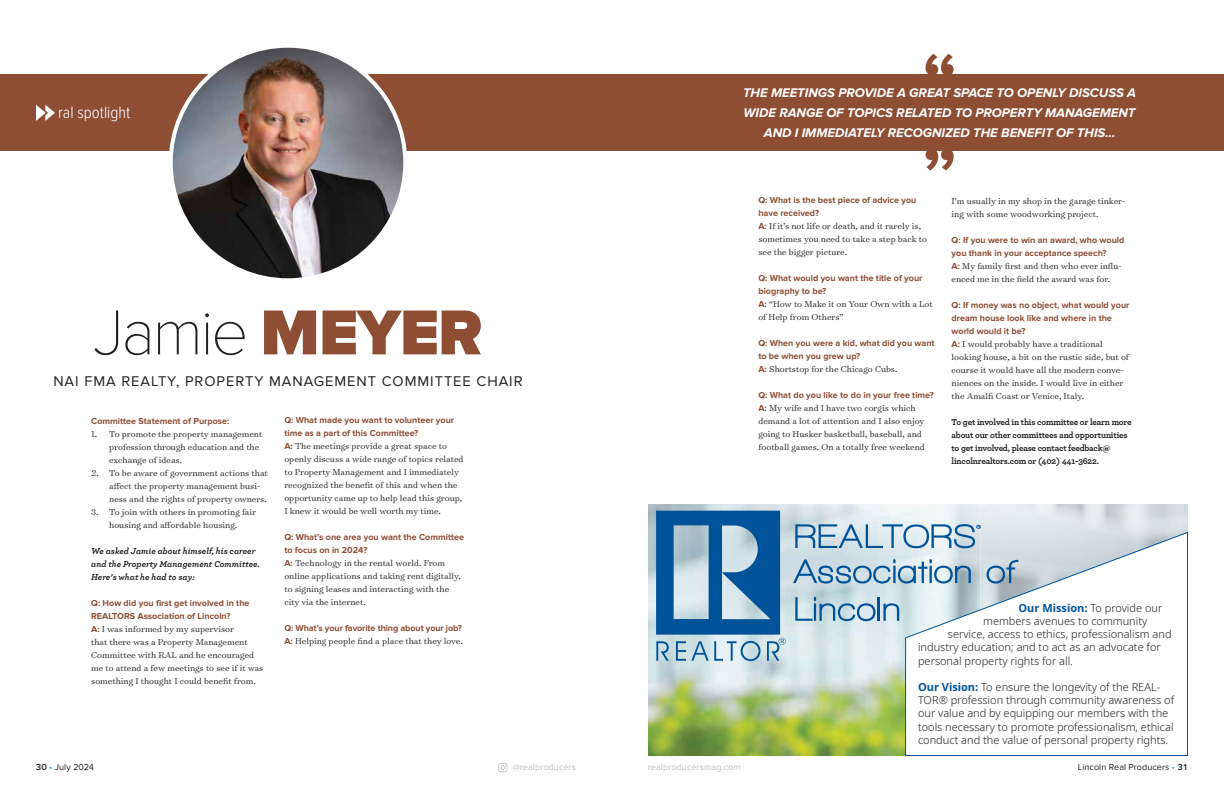
<style>
.page{position:relative;width:1224px;height:792px;background:#fff}
.page>*{position:absolute;margin:0;border:0;box-sizing:border-box;transform-origin:0 0}
.t1{font:100 65.8px "Proxima Nova T";letter-spacing:-.04em;color:#231f20}
.t2{font:300 17px "Proxima Nova Cond";color:#fff}
.t3{font:14.6px "Proxima Nova";letter-spacing:.065em;color:#231f20}
.t4{font:italic 700 13px/20px "Proxima Nova";color:#fff;text-align:center}
.t5{font:300 11px/13.2px "Noto Sans";color:#231f20}
.t6{font:300 9.8px/13px "Surveyor Text";color:#231f20}
.t7{font:700 9px/13px "Proxima Nova";color:#8e4e34}
.t8{font:700 9px/13px "Archer Pro";letter-spacing:-.02em;color:#231f20}
.t9{font:italic 700 9px/13px "Archer Pro";color:#231f20}
.t10{font:9px "Proxima Nova";letter-spacing:.01em;color:#231f20}
.t11{font:9px "Proxima Nova";letter-spacing:.01em;color:#bcbec0}
.s1{font-family:"Proxima Nova";font-weight:900;color:#8e4e34}
.s2{font-family:"Proxima Nova";font-weight:700;font-size:9px;color:#8e4e34}
.s3{font-weight:700;color:#005399}
.s4{font-weight:600}
.s5{color:#19a8e0}
</style>
<div class="page">
<svg style="left:498px;top:763px;width:9px;height:9px"></svg>
<img style="left:648px;top:504px;width:145px;height:252px">
<svg style="left:981px;top:504px;width:207px;height:27px;background:#dde4e8"></svg>
<svg style="left:656px;top:511px;width:130px;height:150px;background:#6496bd"></svg>
<svg style="left:793px;top:504px;width:188px;height:252px;background:#bcd2c0"></svg>
<svg style="left:905px;top:531px;width:283px;height:225px"></svg>
<div style="left:0;top:75px;width:1224px;height:76px;background:#8e4e34"></div>
<svg style="left:36px;top:105px;width:19px;height:16px"></svg>
<img style="left:171px;top:46px;width:234px;height:234px;border-radius:117px">
<svg style="left:926px;top:151px;width:28px;height:19px"></svg>
<svg style="left:926px;top:54px;width:28px;height:21px"></svg>
<h2 class="t2" style="left:58px;top:105px;width:74px">ral spotlight</h2>
<h1 class="t1" style="left:93px;top:295px;width:391px">Jamie <span class="s1">MEYER</span></h1>
<h3 class="t3" style="left:53px;top:373px;width:471px">NAI FMA REALTY, PROPERTY MANAGEMENT COMMITTEE CHAIR</h3>
<p class="t7" style="left:91px;top:415px;width:140px">Committee Statement of Purpose:</p>
<p class="t6" style="left:109px;top:427px;width:155px;text-indent:-18px">1. To promote the property management profession through education and the exchange of ideas.</p>
<p class="t6" style="left:109px;top:466px;width:160px;text-indent:-18px">2. To be aware of government actions that affect the property management busi&shy;ness and the rights of property owners.</p>
<p class="t6" style="left:91px;top:505px;width:166px;text-align:center">3. To join with others in promoting fair housing and affordable housing.</p>
<p class="t9" style="left:91px;top:544px;width:170px">We asked Jamie about himself, his career and the Property Management Committee.<br>Here’s what he had to say:</p>
<p class="t7" style="left:91px;top:597px;width:160px">Q: How did you first get involved in the<br>REALTORS Association of Lincoln?</p>
<p class="t6" style="left:91px;top:622px;width:174px"><span class="s2">A:</span> I was informed by my supervisor<br>that there was a Property Management Committee with RAL and he encouraged me to attend a few meetings to see if it was something I thought I could benefit from.</p>
<p class="t7" style="left:284px;top:414px;width:171px">Q: What made you want to volunteer your time as a part of this Committee?</p>
<p class="t6" style="left:284px;top:439px;width:181px"><span class="s2">A:</span> The meetings provide a great space to openly discuss a wide range of topics related to Property Management and I immediately recognized the benefit of this and when the opportunity came up to help lead this group, I knew it would be well worth my time.</p>
<p class="t7" style="left:284px;top:531px;width:181px">Q: What’s one area you want the Committee to focus on in 2024?</p>
<p class="t6" style="left:284px;top:556px;width:178px"><span class="s2">A:</span> Technology in the rental world. From online applications and taking rent digitally, to signing leases and interacting with the city via the internet.</p>
<p class="t7" style="left:284px;top:622px;width:179px">Q: What’s your favorite thing about your job?</p>
<p class="t6" style="left:284px;top:634px;width:180px"><span class="s2">A:</span> Helping people find a place that they love.</p>
<h3 class="t4" style="left:743px;top:83px;width:395px">THE MEETINGS PROVIDE A GREAT SPACE TO OPENLY DISCUSS A<br>WIDE RANGE OF TOPICS RELATED TO PROPERTY MANAGEMENT<br>AND I IMMEDIATELY RECOGNIZED THE BENEFIT OF THIS…</h3>
<p class="t7" style="left:758px;top:194px;width:160px">Q: What is the best piece of advice you have received?</p>
<p class="t6" style="left:758px;top:219px;width:170px"><span class="s2">A:</span> If it’s not life or death, and it rarely is, sometimes you need to take a step back to see the bigger picture.</p>
<p class="t7" style="left:758px;top:272px;width:166px">Q: What would you want the title of your biography to be?</p>
<p class="t6" style="left:758px;top:297px;width:176px"><span class="s2">A:</span> “How to Make it on Your Own with a Lot of Help from Others”</p>
<p class="t7" style="left:758px;top:337px;width:178px">Q: When you were a kid, what did you want to be when you grew up?</p>
<p class="t6" style="left:758px;top:362px;width:141px"><span class="s2">A:</span> Shortstop for the Chicago Cubs.</p>
<p class="t7" style="left:758px;top:389px;width:177px">Q: What do you like to do in your free time?</p>
<p class="t6" style="left:758px;top:401px;width:168px"><span class="s2">A:</span> My wife and I have two corgis which demand a lot of attention and I also enjoy going to Husker basketball, baseball, and football games. On a totally free weekend</p>
<p class="t6" style="left:952px;top:194px;width:175px">I’m usually in my shop in the garage tinker&shy;ing with some woodworking project.</p>
<p class="t7" style="left:952px;top:234px;width:174px">Q: If you were to win an award, who would you thank in your acceptance speech?</p>
<p class="t6" style="left:952px;top:259px;width:172px"><span class="s2">A:</span> My family first and then who ever influ&shy;enced me in the field the award was for.</p>
<p class="t7" style="left:952px;top:299px;width:179px">Q: If money was no object, what would your dream house look like and where in the world would it be?</p>
<p class="t6" style="left:952px;top:337px;width:179px"><span class="s2">A:</span> I would probably have a traditional looking house, a bit on the rustic side, but of course it would have all the modern conve&shy;niences on the inside. I would live in either the Amalfi Coast or Venice, Italy.</p>
<p class="t8" style="left:952px;top:415px;width:182px">To get involved in this committee or learn more about our other committees and opportunities to get involved, please contact feedback@ lincolnrealtors.com or (402) 441-3622.</p>
<p class="t5" style="left:1019px;top:601px;width:145px"><span class="s3">Our Mission:</span> To provide our</p>
<p class="t5" style="left:983px;top:615px;width:166px">members avenues to community</p>
<p class="t5" style="left:948px;top:628px;width:225px">service, access to ethics, professionalism and</p>
<p class="t5" style="left:918px;top:641px;width:244px">industry education; and to act as an advocate for</p>
<p class="t5" style="left:918px;top:654px;width:156px">personal property rights for all.</p>
<p class="t5" style="left:918px;top:681px;width:258px"><span class="s3">Our Vision:</span> To ensure the longevity of the REAL-TOR® profession through community awareness of our value and by equipping our members with the tools necessary to promote professionalism, ethical conduct and the value of personal property rights.</p>
<p class="t10" style="left:36px;top:762px;width:60px"><span class="s4">30</span> <span class="s5">•</span> July 2024</p>
<p class="t11" style="left:513px;top:762px;width:65px">@realproducers</p>
<p class="t11" style="left:648px;top:762px;width:94px">realproducersmag.com</p>
<p class="t10" style="left:1078px;top:762px;width:112px">Lincoln Real Producers <span class="s5">•</span> <span class="s4">31</span></p>
</div>
